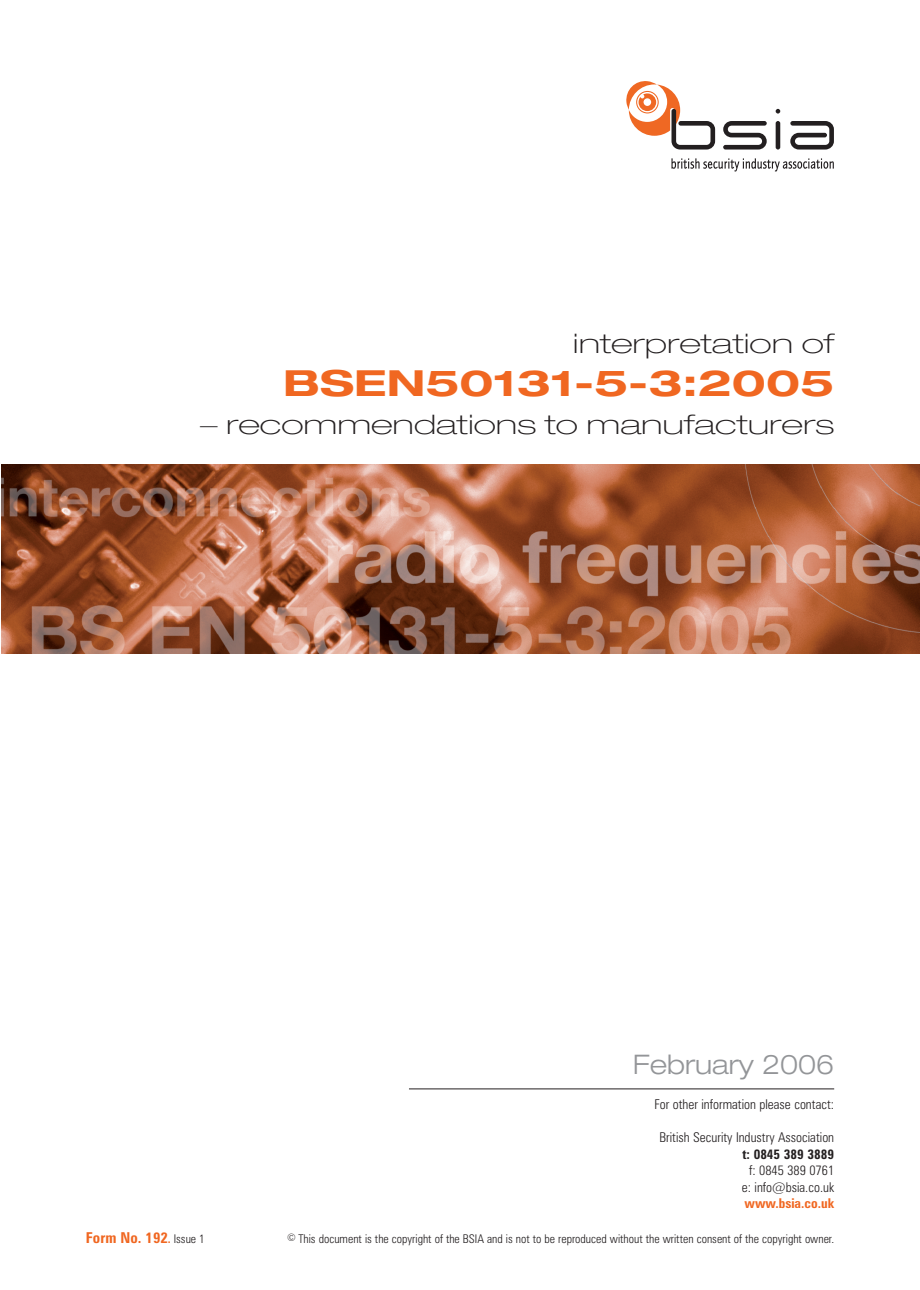
<style>
.page{position:relative;width:920px;height:1290px;background:#fff}
.page>*{position:absolute;margin:0;border:0;box-sizing:border-box;transform-origin:0 0}
.t1{font:700 expanded 36px "Helvetica Neue LT Std";color:#f06721;scale:1.16 1}
.t2{font:100 expanded 27px "Helvetica Neue LT Std";color:#231f20;scale:1.3 1}
.t3{font:300 expanded 27px "Helvetica Neue LT Std";color:#939598}
.t4{font:700 condensed 15px "Zurich BT";color:#f06721}
.t5{font:300 condensed 13.5px/16.5px "Zurich BT";color:#231f20;text-align:center}
.t6{font:700 condensed 13.5px "Zurich BT";color:#f06721}
.t7{font:700 condensed 13.5px "Zurich BT";color:#231f20}
.t8{font:300 condensed 12px "Zurich BT";color:#231f20}
.s1{font-size:12px}
.s2{font-weight:300;font-size:12px;color:#231f20}
.s3{font-size:10.5px}
</style>
<div class="page">
<hr style="left:409px;top:1088px;width:425px;height:1px;background:#231f20">
<svg style="left:723px;top:121px;width:44px;height:29px"></svg>
<svg style="left:776px;top:109px;width:4px;height:41px"></svg>
<svg style="left:790px;top:121px;width:44px;height:29px"></svg>
<svg style="left:626px;top:81px;width:89px;height:69px"></svg>
<svg style="left:671px;top:158px;width:163px;height:14px"></svg>
<img style="left:1px;top:464px;width:918px;height:189px">
<h2 class="t2" style="left:573px;top:333px;width:203px">interpretation of</h2>
<h1 class="t1" style="left:283px;top:371px;width:476px">BSEN50131-5-3:2005</h1>
<h2 class="t2" style="left:200px;top:414px;width:489px">– recommendations to manufacturers</h2>
<h2 class="t3" style="left:633px;top:1055px;width:202px">February 2006</h2>
<p class="t5" style="left:654px;top:1097px;width:181px">For other information please contact:</p>
<p class="t5" style="left:659px;top:1130px;width:176px">British Security Industry Association</p>
<p class="t7" style="left:742px;top:1149px;width:93px">t: 0845 389 3889</p>
<p class="t5" style="left:742px;top:1163px;width:94px">f: 0845 389 0761 e: info@bsia.co.uk</p>
<p class="t6" style="left:744px;top:1198px;width:91px">www.bsia.co.uk</p>
<p class="t4" style="left:86px;top:1232px;width:121px">Form No. 192<span class="s1">.</span> <span class="s2">Issue 1</span></p>
<p class="t8" style="left:287px;top:1234px;width:549px"><span class="s3">©</span> This document is the copyright of the BSIA and is not to be reproduced without the written consent of the copyright owner.</p>
</div>
